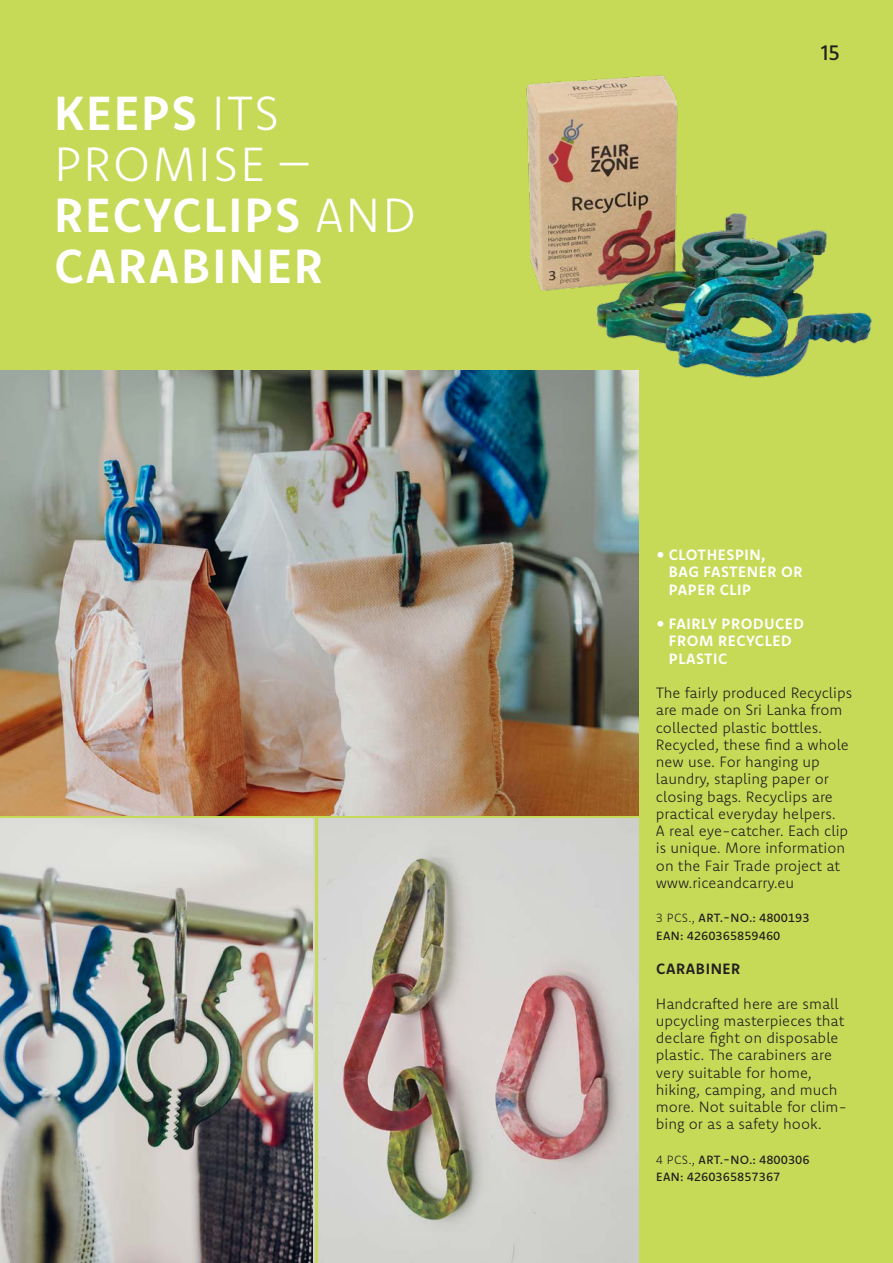
<style>
.page{position:relative;width:893px;height:1263px;background:#c6da57}
.page>*{position:absolute;margin:0;border:0;box-sizing:border-box;transform-origin:0 0}
.Fliesstext{font:700 48px/51px "Komet Pro";letter-spacing:.04em;color:#fff}
.t1{font:500 21px "Komet Pro";color:#231f20}
.t2{font:300 15px/17.2px "Komet Pro";color:#231f20}
.t3{font:700 15px/17.2px "Komet Pro";letter-spacing:.04em;color:#fff}
.t4{font:700 15px "Komet Pro";letter-spacing:.04em;color:#231f20}
.t5{font:500 12px "Komet Pro";color:#231f20}
.s1{font-weight:300}
</style>
<div class="page">
<img style="left:0;top:370px;width:639px;height:446px">
<img style="left:512px;top:75px;width:360px;height:333px">
<img style="left:0;top:819px;width:313px;height:444px">
<img style="left:313px;top:819px;width:326px;height:444px">
<hr style="left:315px;top:816px;width:3px;height:447px;background:#c6da57">
<p class="Fliesstext" style="left:54px;top:87px;width:364px">KEEPS <span class="s1">ITS<br>PROMISE –<br></span>RECYCLIPS <span class="s1">AND<br></span>CARABINER</p>
<p class="t1" style="left:821px;top:39px;width:21px">15</p>
<p class="t3" style="left:669px;top:546px;width:135px;text-indent:-13px">• CLOTHESPIN,<br>BAG FASTENER OR<br>PAPER CLIP</p>
<p class="t3" style="left:669px;top:615px;width:137px;text-indent:-13px">• FAIRLY PRODUCED<br>FROM RECYCLED<br>PLASTIC</p>
<p class="t2" style="left:656px;top:684px;width:198px">The fairly produced Recyclips are made on Sri Lanka from collected plastic bottles.<br>Recycled, these find a whole new use. For hanging up laundry, stapling paper or</p>
<p class="t2" style="left:656px;top:787px;width:194px">closing bags. Recyclips are practical everyday helpers.<br>A real eye-catcher. Each clip is unique. More information on the Fair Trade project at www.riceandcarry.eu</p>
<p class="t5" style="left:656px;top:910px;width:155px"><span class="s1">3 PCS.,</span> ART.-NO.: 4800193</p>
<p class="t5" style="left:656px;top:928px;width:126px">EAN: 4260365859460</p>
<p class="t4" style="left:656px;top:959px;width:86px">CARABINER</p>
<p class="t2" style="left:656px;top:994px;width:193px">Handcrafted here are small upcycling masterpieces that declare fight on disposable plastic. The carabiners are very suitable for home, hiking, camping, and much more. Not suitable for clim&shy;bing or as a safety hook.</p>
<p class="t5" style="left:656px;top:1152px;width:155px"><span class="s1">4 PCS.,</span> ART.-NO.: 4800306</p>
<p class="t5" style="left:656px;top:1169px;width:126px">EAN: 4260365857367</p>
</div>
